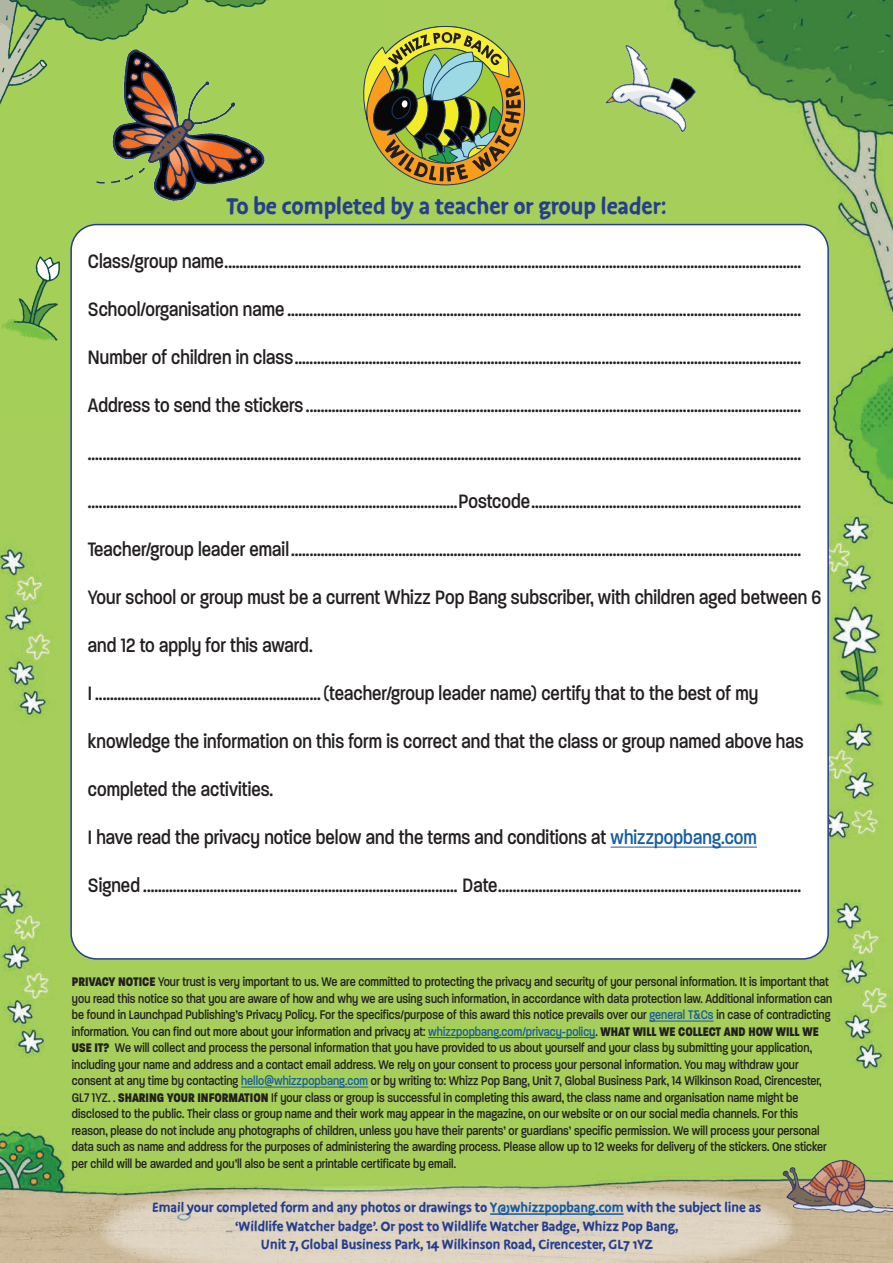
<style>
.page{position:relative;width:893px;height:1263px;background:#fff}
.page>*{position:absolute;margin:0;border:0;box-sizing:border-box;transform-origin:0 0}
.t1{font:700 25.65px "Duper Pro";color:#253f8e}
.t2{font:500 21px "Paralucent Cond";color:#231f20}
.t3{font:700 15.3px/18.3px "Duper Pro";color:#253f8e;text-align:center}
.t4{font:500 13.5px/16.5px "Paralucent Cond";color:#231f20}
.s1{color:#175d9e}
.s2{font-weight:800}
</style>
<div class="page">
<img style="left:0;top:0;width:893px;height:1263px">
<img style="left:0;top:0;width:389px;height:425px">
<div style="left:71px;top:225px;width:757px;height:734px;background:#fff;border-radius:26px"></div>
<hr style="left:611px;top:847px;width:146px;height:1px;background:#175d9e">
<hr style="left:649px;top:1021px;width:65px;height:1px;background:#175d9e">
<hr style="left:428px;top:1037px;width:167px;height:1px;background:#175d9e">
<hr style="left:241px;top:1087px;width:127px;height:1px;background:#175d9e">
<svg style="left:351px;top:26px;width:174px;height:163px;background:#929d47"></svg>
<div style="left:402px;top:100px;width:6px;height:8px;background:#fcfefc;border-radius:50%"></div>
<img style="left:567px;top:0;width:169px;height:169px">
<svg style="left:98px;top:1185px;width:698px;height:78px;background:#d7cdb6"></svg>
<hr style="left:490px;top:1213px;width:134px;height:2px;background:#175d9e">
<img style="left:60px;top:46px;width:209px;height:178px">
<img style="left:778px;top:1149px;width:115px;height:70px">
<p class="t1" style="left:227px;top:192px;width:441px">To be completed by a teacher or group leader:</p>
<p class="t2" style="left:88px;top:249px;width:715px">Class/group name............................................................................................................................................................</p>
<p class="t2" style="left:88px;top:297px;width:715px">School/organisation name ...........................................................................................................................................</p>
<p class="t2" style="left:88px;top:345px;width:715px">Number of children in class.........................................................................................................................................</p>
<p class="t2" style="left:88px;top:393px;width:715px">Address to send the stickers ......................................................................................................................................</p>
<p class="t2" style="left:88px;top:441px;width:715px">.................................................................................................................................................................................................</p>
<p class="t2" style="left:88px;top:489px;width:715px">....................................................................................................Postcode.........................................................................</p>
<p class="t2" style="left:88px;top:537px;width:715px">Teacher/group leader email..........................................................................................................................................</p>
<p class="t2" style="left:88px;top:585px;width:735px">Your school or group must be a current Whizz Pop Bang subscriber, with children aged between 6</p>
<p class="t2" style="left:88px;top:633px;width:226px">and 12 to apply for this award.</p>
<p class="t2" style="left:88px;top:681px;width:672px">I .............................................................(teacher/group leader name) certify that to the best of my</p>
<p class="t2" style="left:88px;top:729px;width:717px">knowledge the information on this form is correct and that the class or group named above has</p>
<p class="t2" style="left:88px;top:777px;width:187px">completed the activities.</p>
<p class="t2" style="left:88px;top:825px;width:671px">I have read the privacy notice below and the terms and conditions at <span class="s1">whizzpopbang.com</span></p>
<p class="t2" style="left:88px;top:873px;width:715px">Signed ..................................................................................... Date..................................................................................</p>
<p class="t4" style="left:72px;top:974px;width:762px"><span class="s2">PRIVACY NOTICE</span> Your trust is very important to us. We are committed to protecting the privacy and security of your personal information. It is important that you read this notice so that you are aware of how and why we are using such information, in accordance with data protection law. Additional information can be found in Launchpad Publishing’s Privacy Policy. For the specifics/purpose of this award this notice prevails over our <span class="s1">general T&amp;Cs</span> in case of contradicting information. You can find out more about your information and privacy at: <span class="s1">whizzpopbang.com/privacy-policy</span>. <span class="s2">WHAT WILL WE COLLECT AND HOW WILL WE USE IT?</span> We will collect and process the personal information that you have provided to us about yourself and your class by submitting your application, including your name and address and a contact email address. We rely on your consent to process your personal information. You may withdraw your consent at any time by contacting <span class="s1">hello@whizzpopbang.com</span> or by writing to: Whizz Pop Bang, Unit 7, Global Business Park, 14 Wilkinson Road, Cirencester, GL7 1YZ. . <span class="s2">SHARING YOUR INFORMATION</span> If your class or group is successful in completing this award, the class name and organisation name might be disclosed to the public. Their class or group name and their work may appear in the magazine, on our website or on our social media channels. For this reason, please do not include any photographs of children, unless you have their parents’ or guardians’ specific permission. We will process your personal data such as name and address for the purposes of administering the awarding process. Please allow up to 12 weeks for delivery of the stickers. One sticker per child will be awarded and you’ll also be sent a printable certificate by email.</p>
<p class="t3" style="left:152px;top:1199px;width:610px">Email your completed form and any photos or drawings to <span class="s1">Y@whizzpopbang.com</span> with the subject line as ‘Wildlife Watcher badge’. Or post to Wildlife Watcher Badge, Whizz Pop Bang,<br>Unit 7, Global Business Park, 14 Wilkinson Road, Cirencester, GL7 1YZ</p>
</div>
